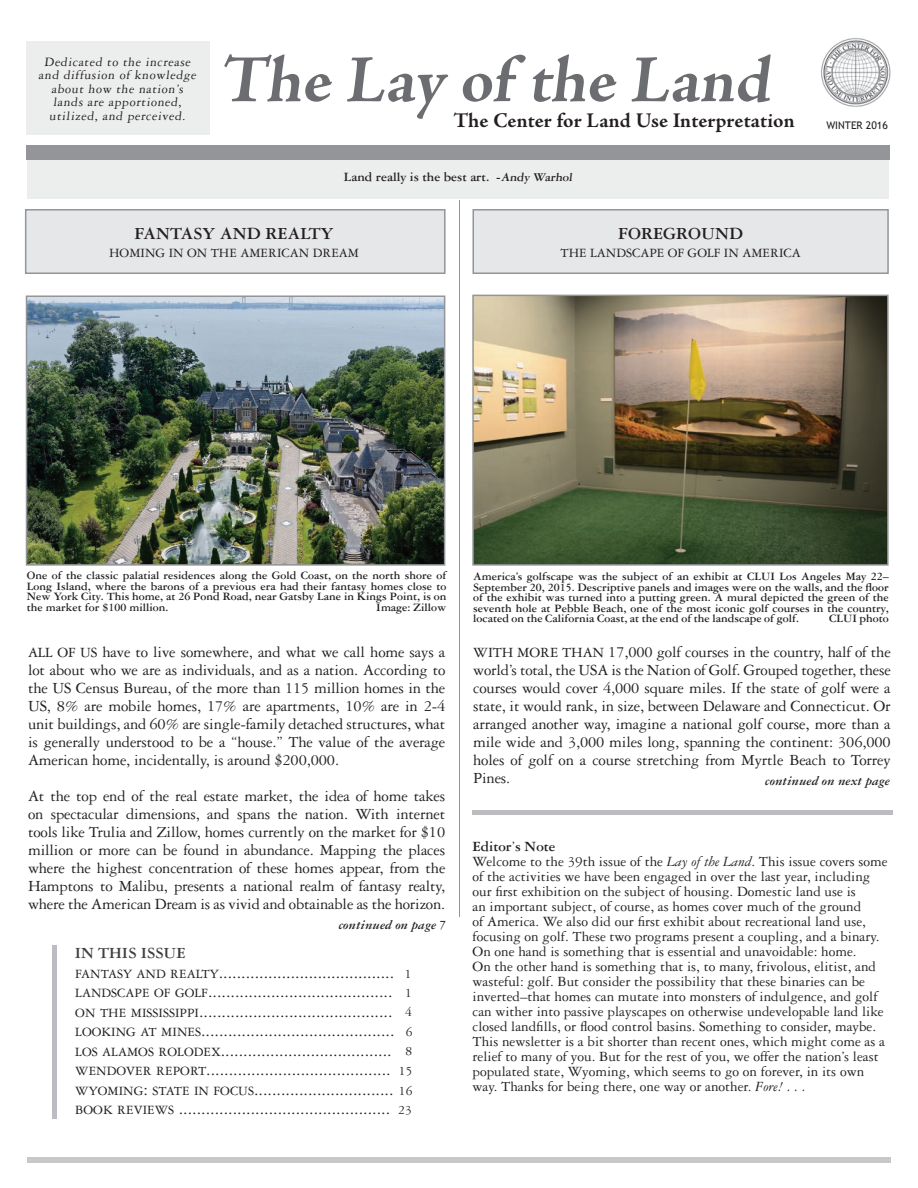
<style>
.page{position:relative;width:918px;height:1188px;background:#fff}
.page>*{position:absolute;margin:0;border:0;box-sizing:border-box;transform-origin:0 0}
.t1{font:700 67.5px "Adobe Jenson Pro";color:#6c6d70}
.t2{font:700 21px "Adobe Jenson Pro";letter-spacing:.005em;color:#231f20}
.t3{font:18px/19.5px "Garamond Three";color:#231f20}
.t4{font:700 18px "Garamond Three";color:#231f20}
.t5{font:16.5px/18px "Garamond Three";letter-spacing:-.01em;color:#231f20;text-align:justify}
.t6{font:700 16.5px "Garamond Three";color:#3e3e3f}
.t7{font:15px/15px "Garamond Three";color:#231f20}
.t8{font:13.5px/13.5px "Garamond Three";color:#231f20;text-align:center}
.t9{font:italic 700 13.5px "Garamond Three";color:#231f20}
.t10{font:700 13.5px "Garamond Three";color:#231f20}
.t11{font:700 12px/10.5px "Garamond Three";color:#231f20;text-align:justify}
.t12{font:10.5px "Trebuchet MS";color:#231f20}
.s1{font-size:12.75px}
.s2{font-size:15px}
.s3{font-size:13.5px}
.s4{font-style:inherit}
.s5{font-weight:700}
.s6{font-style:italic}
</style>
<div class="page">
<div style="left:27px;top:1157px;width:864px;height:6px;background:#c6c8ca"></div>
<div style="left:27px;top:42px;width:183px;height:93px;background:#eceded"></div>
<div style="left:27px;top:145px;width:863px;height:15px;background:#939598"></div>
<div style="left:473px;top:210px;width:415px;height:63px;background:#e6e7e9"></div>
<div style="left:472px;top:209px;width:417px;height:65px;border:2px solid #939598"></div>
<img style="left:475px;top:298px;width:411px;height:265px">
<div style="left:472px;top:295px;width:417px;height:271px;border:2px solid #939598"></div>
<hr style="left:460px;top:200px;width:1px;height:716px;background:#939598">
<div style="left:26px;top:210px;width:419px;height:63px;background:#e6e7e9"></div>
<div style="left:25px;top:209px;width:421px;height:65px;border:2px solid #939598"></div>
<img style="left:29px;top:298px;width:413px;height:265px">
<div style="left:26px;top:295px;width:419px;height:271px;border:2px solid #939598"></div>
<img style="left:821px;top:38px;width:70px;height:69px">
<div style="left:52px;top:945px;width:5px;height:174px;background:#bbbdc0"></div>
<div style="left:27px;top:160px;width:862px;height:38px;background:#eceded"></div>
<div style="left:472px;top:810px;width:421px;height:5px;background:#bbbdc0"></div>
<p class="t8" style="left:39px;top:55px;width:161px">Dedicated to the increase and diffusion of knowledge about how the nation’s lands are apportioned, utilized, and perceived.</p>
<h1 class="t1" style="left:219px;top:41px;width:562px">The Lay of the Land</h1>
<p class="t2" style="left:453px;top:109px;width:343px">The Center for Land Use Interpretation</p>
<p class="t12" style="left:826px;top:119px;width:63px">WINTER 2016</p>
<p class="t10" style="left:344px;top:170px;width:232px">land really is the best art. -<span class="s1">andy Warhol</span></p>
<p class="t4" style="left:134px;top:223px;width:201px">fantasy and realty</p>
<p class="t8" style="left:109px;top:246px;width:252px">homing in on the american Dream</p>
<p class="t4" style="left:618px;top:223px;width:127px">foreground</p>
<p class="t8" style="left:560px;top:246px;width:242px">the lanDscape of golf in america</p>
<p class="t11" style="left:27px;top:570px;width:422px">one of the classic palatial residences along the gold Coast, on the north shore of long Island, where the barons of a previous era had their fantasy homes close to new york City. this home, at 26 Pond road, near gatsby lane in Kings Point, is on the market for $100 million.</p>
<p class="t11" style="left:376px;top:602px;width:72px">Image: Zillow</p>
<p class="t5" style="left:28px;top:644px;width:419px"><span class="s2">all of Us</span> have to live somewhere, and what we call home says a lot about who we are as individuals, and as a nation. according to the Us census Bureau, of the more than 115 million homes in the Us, 8% are mobile homes, 17% are apartments, 10% are in 2-4 unit buildings, and 60% are single-family detached structures, what is generally understood to be a “house.” the value of the average american home, incidentally, is around $200,000.</p>
<p class="t5" style="left:28px;top:788px;width:419px">at the top end of the real estate market, the idea of home takes on spectacular dimensions, and spans the nation. With internet tools like trulia and Zillow, homes currently on the market for $10 million or more can be found in abundance. mapping the places where the highest concentration of these homes appear, from the hamptons to malibu, presents a national realm of fantasy realty, where the american Dream is as vivid and obtainable as the horizon.</p>
<p class="t9" style="left:339px;top:918px;width:109px">continued on page 7</p>
<p class="t6" style="left:75px;top:944px;width:112px">In thIs Issue</p>
<p class="t3" style="left:75px;top:963px;width:321px"><span class="s3">FANTASY AND REALTY</span>.......................................<br><span class="s3">LANDSCAPE OF GOLF</span>.........................................<br><span class="s3">ON THE MISSISSIPPI</span>...........................................<br><span class="s3">LOOKING AT MINES</span>...........................................<br><span class="s3">LOS ALAMOS ROLODEX</span>......................................<br><span class="s3">WENDOVER REPORT</span><span class="s4">.</span>........................................<br><span class="s3">WYOMING</span><span class="s4">:</span> <span class="s3">STATE IN FOCUS</span>...............................<br><span class="s3">BOOK REVIEWS</span> ...............................................</p>
<p class="t8" style="left:405px;top:968px;width:8px">1</p>
<p class="t8" style="left:405px;top:1006px;width:8px">4</p>
<p class="t8" style="left:406px;top:1045px;width:8px">8</p>
<p class="t8" style="left:405px;top:986px;width:8px">1</p>
<p class="t8" style="left:406px;top:1025px;width:8px">6</p>
<p class="t8" style="left:399px;top:1065px;width:15px">15</p>
<p class="t8" style="left:399px;top:1084px;width:15px">16</p>
<p class="t8" style="left:398px;top:1103px;width:15px">23</p>
<p class="t11" style="left:473px;top:571px;width:417px">america’s golfscape was the subject of an exhibit at CluI los angeles May 22– september 20, 2015. descriptive panels and images were on the walls, and the floor of the exhibit was turned into a putting green. a mural depicted the green of the seventh hole at Pebble Beach, one of the most iconic golf courses in the country, located on the California Coast, at the end of the landscape of golf.</p>
<p class="t11" style="left:829px;top:613px;width:61px">CluI photo</p>
<p class="t5" style="left:473px;top:644px;width:419px"><span class="s2">With more than</span> 17,000 golf courses in the country, half of the world’s total, the Usa is the nation of golf. grouped together, these courses would cover 4,000 square miles. if the state of golf were a state, it would rank, in size, between Delaware and connecticut. or arranged another way, imagine a national golf course, more than a mile wide and 3,000 miles long, spanning the continent: 306,000 holes of golf on a course stretching from myrtle Beach to torrey pines.</p>
<p class="t9" style="left:765px;top:773px;width:126px">continued on next page</p>
<p class="t7" style="left:473px;top:839px;width:417px"><span class="s5">editor</span>’<span class="s5">s note<br></span>Welcome to the 39th issue of the <span class="s6">Lay of the Land</span>. this issue covers some of the activities we have been engaged in over the last year, including our first exhibition on the subject of housing. Domestic land use is<br>an important subject, of course, as homes cover much of the ground<br>of america. We also did our first exhibit about recreational land use, focusing on golf. these two programs present a coupling, and a binary. on one hand is something that is essential and unavoidable: home.<br>on the other hand is something that is, to many, frivolous, elitist, and wasteful: golf. But consider the possibility that these binaries can be inverted–that homes can mutate into monsters of indulgence, and golf can wither into passive playscapes on otherwise undevelopable land like closed landfills, or flood control basins. something to consider, maybe. this newsletter is a bit shorter than recent ones, which might come as a relief to many of you. But for the rest of you, we offer the nation’s least populated state, Wyoming, which seems to go on forever, in its own way. thanks for being there, one way or another. <span class="s6">Fore! . . .</span></p>
</div>
